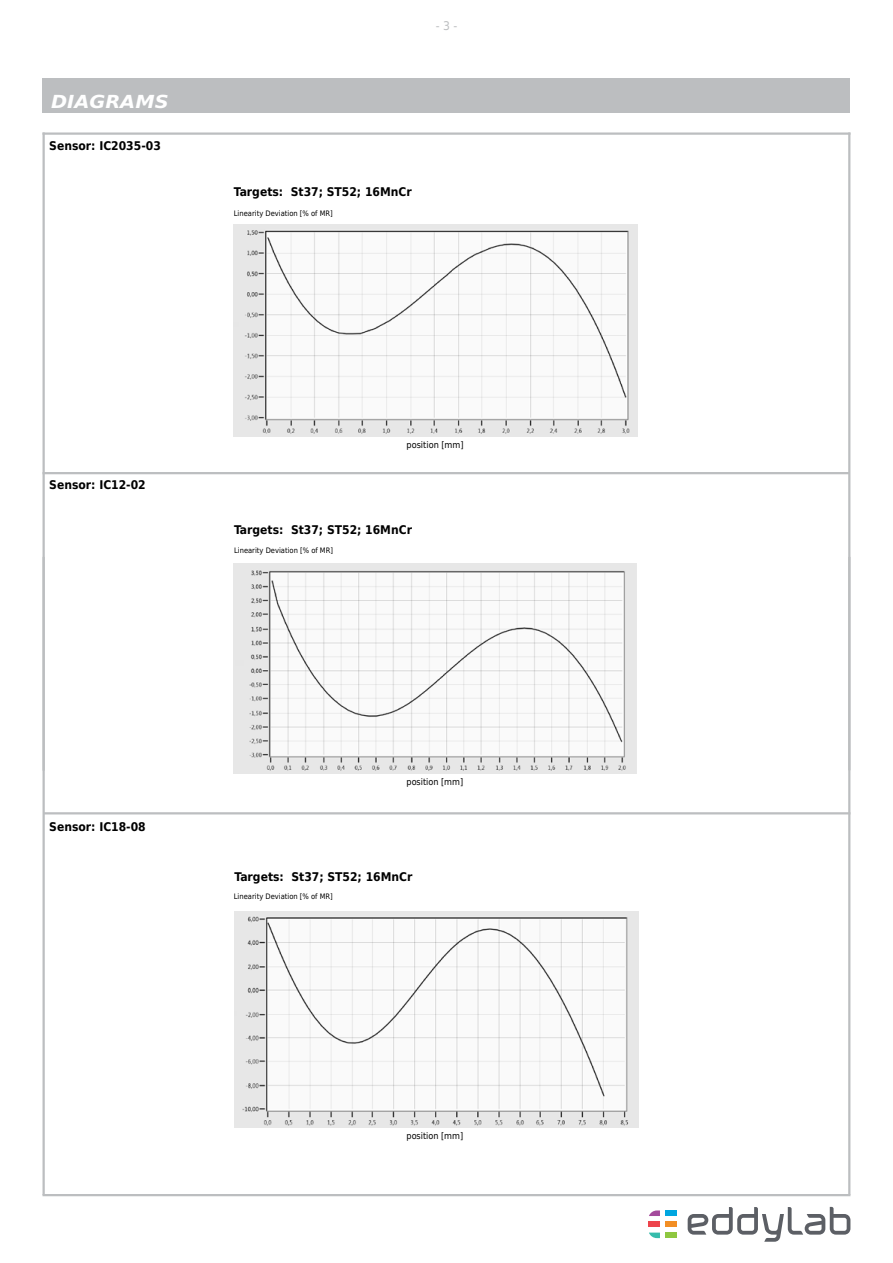
<style>
.page{position:relative;width:893px;height:1263px;background:#fff}
.page>*{position:absolute;margin:0;border:0;box-sizing:border-box;transform-origin:0 0}
.t1{font:italic 700 18px "DejaVu Sans Condensed";color:#fff;scale:1.2 1}
.t2{font:700 12px "DejaVu Sans Condensed";color:#000}
.t3{font:12px "DejaVu Sans Condensed";color:#bcbec0}
.t4{font:9px "DejaVu Sans Condensed";color:#000}
.t5{font:7.5px "DejaVu Sans Condensed";color:#000}
</style>
<div class="page">
<div style="left:665px;top:1221px;width:12px;height:6px;background:#f28e24"></div>
<div style="left:649px;top:1221px;width:11px;height:6px;background:#ed444c"></div>
<div style="left:665px;top:1210px;width:12px;height:6px;background:#00a6e0"></div>
<svg style="left:649px;top:1210px;width:11px;height:6px"></svg>
<div style="left:665px;top:1232px;width:12px;height:6px;background:#8ec740"></div>
<svg style="left:649px;top:1232px;width:11px;height:6px"></svg>
<svg style="left:688px;top:1207px;width:162px;height:35px"></svg>
<div style="left:43px;top:78px;width:807px;height:34px;background:#bcbec0"></div>
<img style="left:234px;top:224px;width:403px;height:212px">
<img style="left:234px;top:563px;width:403px;height:211px">
<img style="left:235px;top:911px;width:403px;height:216px">
<hr style="left:43px;top:1194px;width:807px;height:2px;background:#bcbec0">
<hr style="left:43px;top:557px;width:2px;height:638px;background:#bcbec0">
<hr style="left:848px;top:557px;width:2px;height:638px;background:#bcbec0">
<hr style="left:44px;top:812px;width:806px;height:2px;background:#bcbec0">
<hr style="left:43px;top:132px;width:2px;height:639px;background:#bcbec0">
<hr style="left:848px;top:132px;width:2px;height:638px;background:#bcbec0">
<hr style="left:43px;top:132px;width:807px;height:3px;background:#bcbec0">
<hr style="left:43px;top:472px;width:807px;height:2px;background:#bcbec0">
<p class="t1" style="left:51px;top:88px;width:100px">DIAGRAMS</p>
<p class="t2" style="left:49px;top:136px;width:113px">Sensor: IC2035-03</p>
<p class="t3" style="left:436px;top:16px;width:23px">- 3 -</p>
<p class="t2" style="left:234px;top:182px;width:179px">Targets: St37; ST52; 16MnCr</p>
<p class="t5" style="left:234px;top:207px;width:101px">Linearity Deviation [% of MR]</p>
<p class="t2" style="left:49px;top:475px;width:98px">Sensor: IC12-02</p>
<p class="t4" style="left:406px;top:437px;width:59px">position [mm]</p>
<p class="t2" style="left:234px;top:520px;width:179px">Targets: St37; ST52; 16MnCr</p>
<p class="t5" style="left:234px;top:544px;width:101px">Linearity Deviation [% of MR]</p>
<p class="t2" style="left:49px;top:816px;width:98px">Sensor: IC18-08</p>
<p class="t4" style="left:406px;top:774px;width:58px">position [mm]</p>
<p class="t2" style="left:234px;top:867px;width:179px">Targets: St37; ST52; 16MnCr</p>
<p class="t5" style="left:234px;top:889px;width:101px">Linearity Deviation [% of MR]</p>
<p class="t4" style="left:406px;top:1128px;width:58px">position [mm]</p>
</div>
